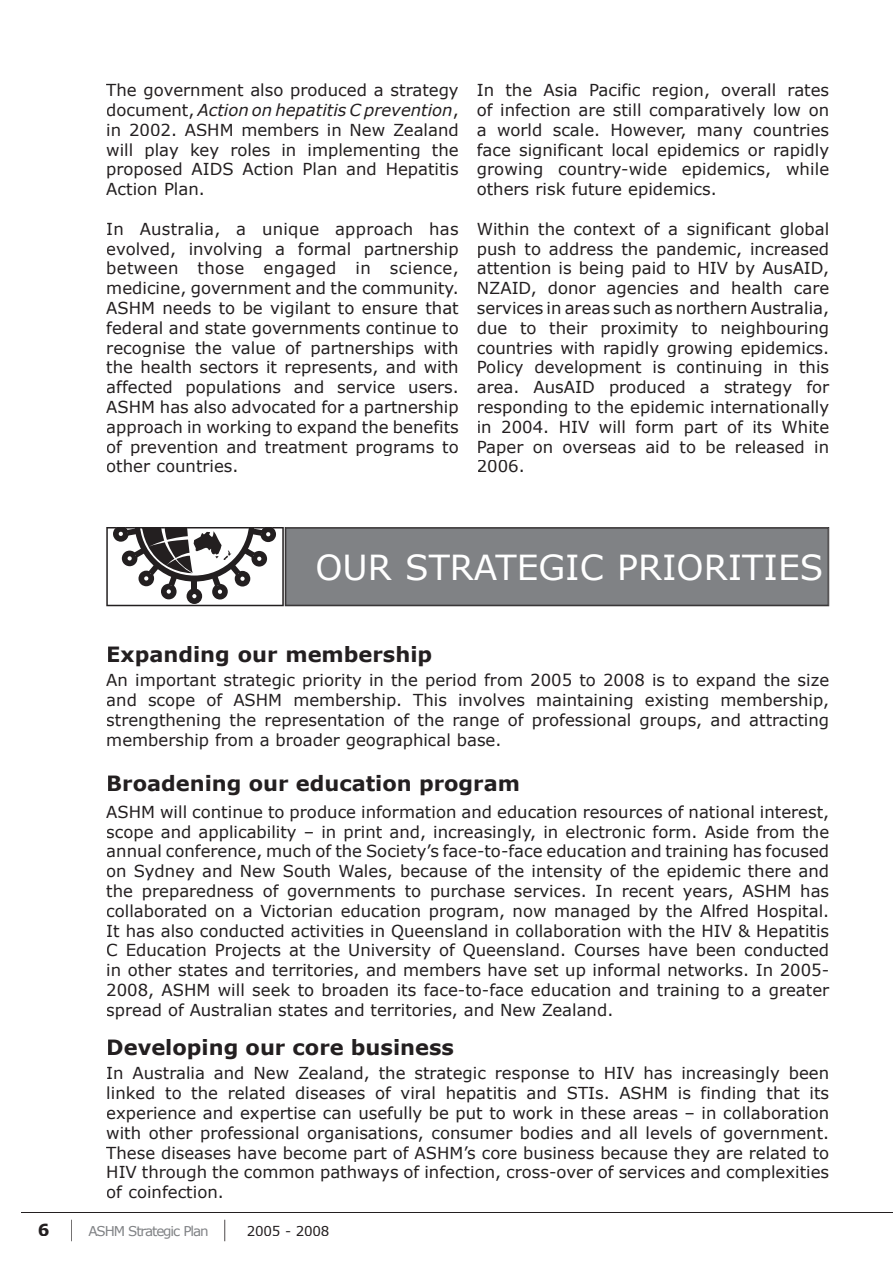
<style>
.page{position:relative;width:893px;height:1263px;background:#fff}
.page>*{position:absolute;margin:0;border:0;box-sizing:border-box;transform-origin:0 0}
.t1{font:34.5px "Verdana";color:#fff}
.t2{font:700 21px "Verdana";color:#231f20}
.t3{font:16.5px/19.8px "Verdana";color:#231f20;text-align:justify}
.t4{font:13.5px "Verdana";letter-spacing:-.08em;color:#808285}
.s1{font-style:italic}
.s2{font-weight:700;font-size:16.5px;color:#231f20}
.s3{font-size:22.5px;color:#231f20}
.s4{color:#231f20}
</style>
<div class="page">
<hr style="left:21px;top:1211px;width:872px;height:1px;background:#231f20">
<svg style="left:106px;top:527px;width:723px;height:79px;background:#88898b"></svg>
<p class="t3" style="left:106px;top:80px;width:354px">The government also produced a strategy document, <span class="s1">Action on hepatitis C prevention</span>, in 2002. ASHM members in New Zealand will play key roles in implementing the proposed AIDS Action Plan and Hepatitis Action Plan.</p>
<p class="t3" style="left:106px;top:218px;width:354px">In Australia, a unique approach has evolved, involving a formal partnership between those engaged in science, medicine, government and the community.<br>ASHM needs to be vigilant to ensure that federal and state governments continue to recognise the value of partnerships with the health sectors it represents, and with affected populations and service users.<br>ASHM has also advocated for a partnership approach in working to expand the benefits of prevention and treatment programs to other countries.</p>
<p class="t3" style="left:477px;top:80px;width:354px">In the Asia Pacific region, overall rates of infection are still comparatively low on a world scale. However, many countries face significant local epidemics or rapidly growing country-wide epidemics, while others risk future epidemics.</p>
<p class="t3" style="left:477px;top:218px;width:354px">Within the context of a significant global push to address the pandemic, increased attention is being paid to HIV by AusAID, NZAID, donor agencies and health care services in areas such as northern Australia, due to their proximity to neighbouring countries with rapidly growing epidemics.<br>Policy development is continuing in this area. AusAID produced a strategy for responding to the epidemic internationally in 2004. HIV will form part of its White Paper on overseas aid to be released in 2006.</p>
<h1 class="t1" style="left:315px;top:545px;width:510px">OUR STRATEGIC PRIORITIES</h1>
<p class="t2" style="left:106px;top:641px;width:327px">Expanding our membership</p>
<p class="t3" style="left:106px;top:670px;width:724px">An important strategic priority in the period from 2005 to 2008 is to expand the size and scope of ASHM membership. This involves maintaining existing membership, strengthening the representation of the range of professional groups, and attracting membership from a broader geographical base.</p>
<p class="t2" style="left:106px;top:770px;width:415px">Broadening our education program</p>
<p class="t3" style="left:106px;top:801px;width:724px">ASHM will continue to produce information and education resources of national interest, scope and applicability – in print and, increasingly, in electronic form. Aside from the annual conference, much of the Society’s face-to-face education and training has focused on Sydney and New South Wales, because of the intensity of the epidemic there and the preparedness of governments to purchase services. In recent years, ASHM has collaborated on a Victorian education program, now managed by the Alfred Hospital.<br>It has also conducted activities in Queensland in collaboration with the HIV &amp; Hepatitis C Education Projects at the University of Queensland. Courses have been conducted in other states and territories, and members have set up informal networks. In 2005- 2008, ASHM will seek to broaden its face-to-face education and training to a greater spread of Australian states and territories, and New Zealand.</p>
<p class="t2" style="left:106px;top:1034px;width:349px">Developing our core business</p>
<p class="t3" style="left:106px;top:1063px;width:724px">In Australia and New Zealand, the strategic response to HIV has increasingly been linked to the related diseases of viral hepatitis and STIs. ASHM is finding that its experience and expertise can usefully be put to work in these areas – in collaboration with other professional organisations, consumer bodies and all levels of government.<br>These diseases have become part of ASHM’s core business because they are related to HIV through the common pathways of infection, cross-over of services and complexities of coinfection.</p>
<p class="t4" style="left:38px;top:1222px;width:293px"><span class="s2">6</span> <span class="s3">|</span> ASHM Strategic Plan <span class="s3">|</span> <span class="s4">2005 - 2008</span></p>
</div>
